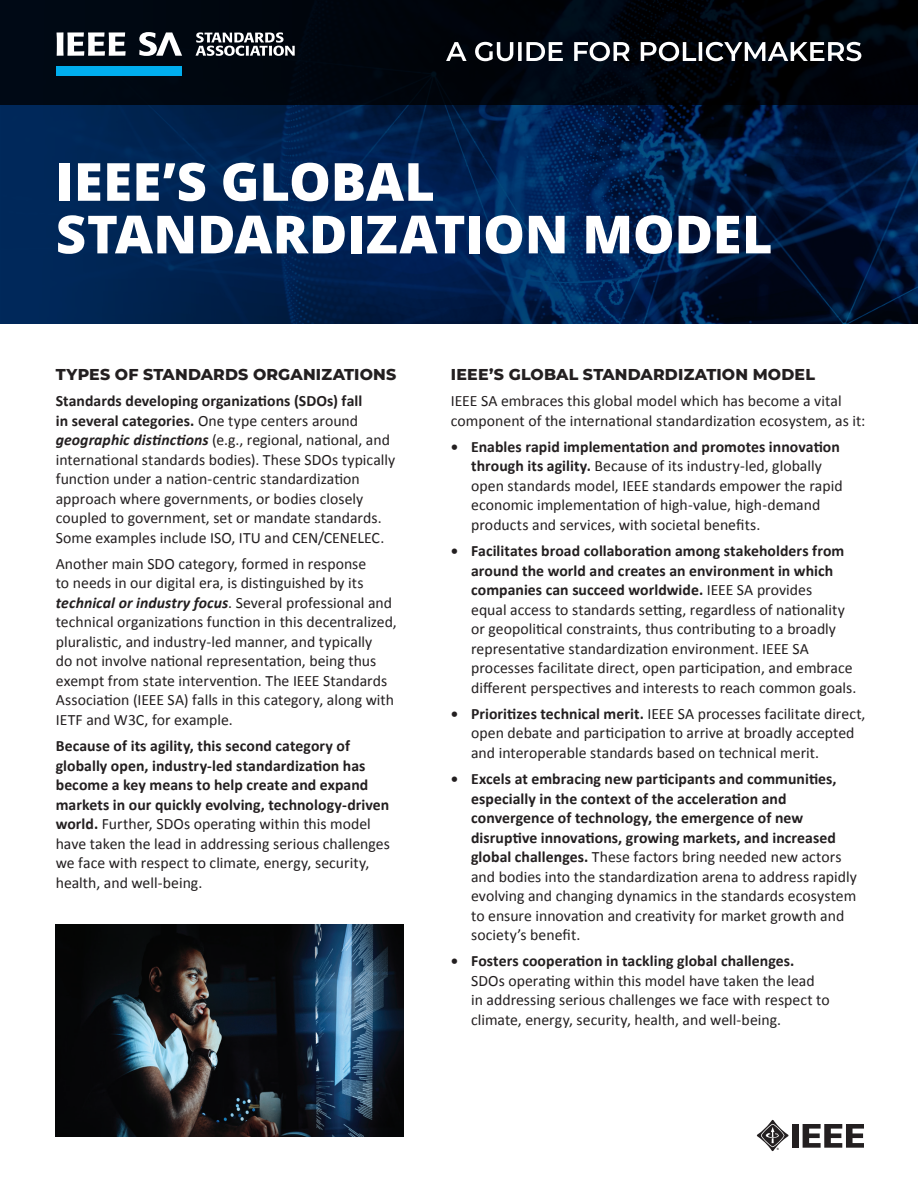
<style>
.page{position:relative;width:918px;height:1188px;background:#fff}
.page>*{position:absolute;margin:0;border:0;box-sizing:border-box;transform-origin:0 0}
.t1{font:800 52.65px/52.7px "Open Sans";letter-spacing:-.005em;color:#fff}
.t2{font:15.75px/19.5px "Calibri";color:#231f20}
.t3{font:700 15.75px/19.5px "Calibri";letter-spacing:.005em;color:#231f20}
.t4{font:800 15.75px "Montserrat";letter-spacing:.01em;color:#231f20}
.t5{font:700 3px "Helvetica";color:#231f20}
.s1{font-weight:700}
.s2{font-weight:700;font-style:italic}
.s3{font-weight:400}
.s4{font-weight:700;font-size:15px}
</style>
<div class="page">
<svg style="left:0;top:105px;width:918px;height:219px;background:#001f4b"></svg>
<div style="left:793px;top:1124px;width:6px;height:24px;background:#231f20"></div>
<svg style="left:803px;top:1124px;width:61px;height:24px"></svg>
<svg style="left:757px;top:1120px;width:32px;height:31px"></svg>
<svg style="left:0;top:0;width:918px;height:105px;background:#00050d"></svg>
<svg style="left:196px;top:32px;width:99px;height:24px"></svg>
<div style="left:56px;top:66px;width:126px;height:10px;background:#00aeef"></div>
<svg style="left:57px;top:32px;width:69px;height:24px"></svg>
<svg style="left:139px;top:32px;width:43px;height:24px"></svg>
<svg style="left:446px;top:42px;width:415px;height:19px"></svg>
<img style="left:56px;top:925px;width:348px;height:211px">
<h1 class="t1" style="left:56px;top:153px;width:718px">IEEE’S GLOBAL<br>STANDARDIZATION MODEL</h1>
<p class="t4" style="left:56px;top:363px;width:342px">TYPES OF STANDARDS ORGANIZATIONS</p>
<p class="t2" style="left:56px;top:391px;width:341px"><span class="s1">Standards developing organizations (SDOs) fall<br>in several categories.</span> One type centers around <span class="s2">geographic distinctions</span> (e.g., regional, national, and international standards bodies). These SDOs typically function under a nation-centric standardization approach where governments, or bodies closely coupled to government, set or mandate standards.<br>Some examples include ISO, ITU and CEN/CENELEC.</p>
<p class="t2" style="left:56px;top:554px;width:343px">Another main SDO category, formed in response<br>to needs in our digital era, is distinguished by its <span class="s2">technical or industry focus</span>. Several professional and technical organizations function in this decentralized, pluralistic, and industry-led manner, and typically<br>do not involve national representation, being thus exempt from state intervention. The IEEE Standards Association (IEEE SA) falls in this category, along with IETF and W3C, for example.</p>
<p class="t3" style="left:56px;top:736px;width:336px">Because of its agility, this second category of globally open, industry-led standardization has become a key means to help create and expand markets in our quickly evolving, technology-driven world. <span class="s3">Further, SDOs operating within this model have taken the lead in addressing serious challenges we face with respect to climate, energy, security, health, and well-being.</span></p>
<p class="t4" style="left:451px;top:363px;width:366px">IEEE’S GLOBAL STANDARDIZATION MODEL</p>
<p class="t2" style="left:451px;top:391px;width:416px">IEEE SA embraces this global model which has become a vital component of the international standardization ecosystem, as it:</p>
<p class="t2" style="left:471px;top:437px;width:373px;text-indent:-20px"><span class="s4">•</span> <span class="s1">Enables rapid implementation and promotes innovation through its agility.</span> Because of its industry-led, globally open standards model, IEEE standards empower the rapid economic implementation of high-value, high-demand products and services, with societal benefits.</p>
<p class="t2" style="left:471px;top:541px;width:387px;text-indent:-20px"><span class="s4">•</span> <span class="s1">Facilitates broad collaboration among stakeholders from around the world and creates an environment in which companies can succeed worldwide.</span> IEEE SA provides<br>equal access to standards setting, regardless of nationality or geopolitical constraints, thus contributing to a broadly representative standardization environment. IEEE SA processes facilitate direct, open participation, and embrace different perspectives and interests to reach common goals.</p>
<p class="t2" style="left:471px;top:704px;width:396px;text-indent:-20px"><span class="s4">•</span> <span class="s1">Prioritizes technical merit.</span> IEEE SA processes facilitate direct, open debate and participation to arrive at broadly accepted and interoperable standards based on technical merit.</p>
<p class="t2" style="left:471px;top:769px;width:387px;text-indent:-20px"><span class="s4">•</span> <span class="s1">Excels at embracing new participants and communities, especially in the context of the acceleration and convergence of technology, the emergence of new disruptive innovations, growing markets, and increased global challenges.</span> These factors bring needed new actors and bodies into the standardization arena to address rapidly evolving and changing dynamics in the standards ecosystem to ensure innovation and creativity for market growth and society’s benefit.</p>
<p class="t2" style="left:471px;top:952px;width:360px;text-indent:-20px"><span class="s4">•</span> <span class="s1">Fosters cooperation in tackling global challenges.<br></span>SDOs operating within this model have taken the lead in addressing serious challenges we face with respect to climate, energy, security, health, and well-being.</p>
<p class="t5" style="left:777px;top:1146px;width:4px">®</p>
</div>
